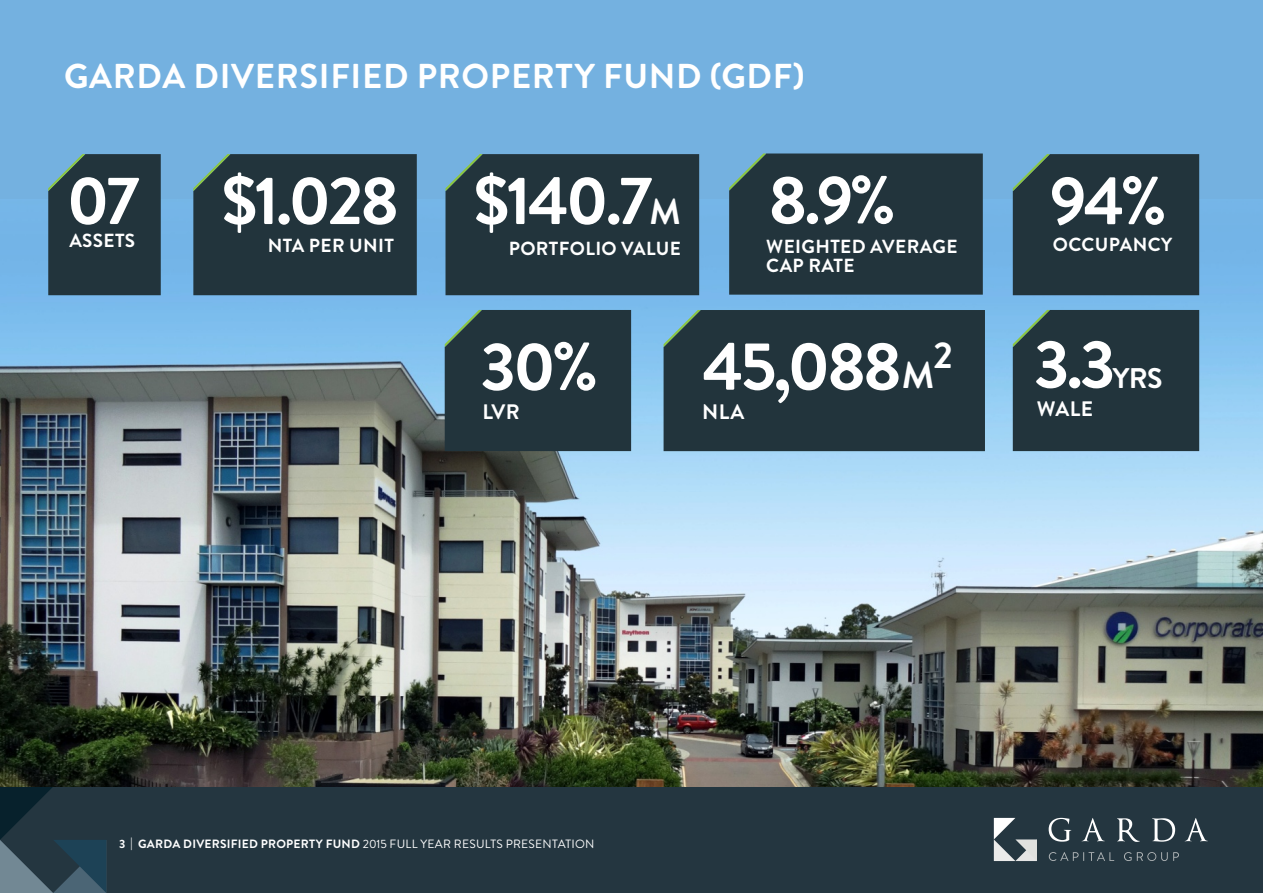
<style>
.page{position:relative;width:1263px;height:893px;background:#fff}
.page>*{position:absolute;margin:0;border:0;box-sizing:border-box;transform-origin:0 0}
.t1{font:700 67.95px "Brandon Grotesque";letter-spacing:-.04em;color:#fff}
.t2{font:700 37.35px "Brandon Grotesque";color:#fff}
.t3{font:700 34.5px "Brandon Grotesque";letter-spacing:.02em;color:#fff}
.t4{font:700 28.35px "Brandon Grotesque";color:#fff}
.t5{font:700 21px "Brandon Grotesque";letter-spacing:.02em;color:#fff}
.t6{font:700 18.9px/18.9px "Brandon Grotesque";letter-spacing:.02em;color:#fff}
.t7{font:12px "Brandon Grotesque";letter-spacing:.02em;color:#fff}
.s1{font-size:36px}
.s2{font-size:37.35px}
.s3{font-weight:700}
</style>
<div class="page">
<div style="left:0;top:787px;width:1262px;height:106px;background:#243640"></div>
<svg style="left:0;top:787px;width:106px;height:106px"></svg>
<svg style="left:994px;top:818px;width:43px;height:43px"></svg>
<svg style="left:1049px;top:818px;width:22px;height:24px"></svg>
<svg style="left:1082px;top:818px;width:23px;height:23px"></svg>
<svg style="left:1117px;top:818px;width:23px;height:24px"></svg>
<svg style="left:1152px;top:818px;width:23px;height:24px"></svg>
<svg style="left:1185px;top:818px;width:23px;height:23px"></svg>
<svg style="left:1049px;top:852px;width:65px;height:9px"></svg>
<svg style="left:1124px;top:852px;width:7px;height:9px"></svg>
<svg style="left:1137px;top:852px;width:42px;height:9px"></svg>
<div style="left:0;top:0;width:1263px;height:350px;background:#74b1e0"></div>
<img style="left:0;top:199px;width:1263px;height:588px">
<div style="left:48px;top:154px;width:113px;height:141px;background:#22343c"></div>
<div style="left:193px;top:154px;width:224px;height:141px;background:#22343c"></div>
<div style="left:445px;top:154px;width:254px;height:141px;background:#22343c"></div>
<div style="left:729px;top:153px;width:254px;height:142px;background:#22343c"></div>
<div style="left:1013px;top:154px;width:186px;height:141px;background:#22343c"></div>
<div style="left:1013px;top:310px;width:186px;height:141px;background:#22343c"></div>
<div style="left:445px;top:310px;width:186px;height:141px;background:#22343c"></div>
<div style="left:663px;top:310px;width:322px;height:141px;background:#22343c"></div>
<svg style="left:663px;top:310px;width:38px;height:37px"></svg>
<h3 class="t3" style="left:64px;top:52px;width:742px">GARDA DIVERSIFIED PROPERTY FUND (GDF)</h3>
<h1 class="t1" style="left:67px;top:153px;width:74px">07</h1>
<h3 class="t6" style="left:69px;top:231px;width:67px">ASSETS</h3>
<h1 class="t1" style="left:222px;top:153px;width:179px">$1.028</h1>
<h3 class="t6" style="left:268px;top:237px;width:128px">NTA PER UNIT</h3>
<h1 class="t1" style="left:474px;top:153px;width:209px">$140.7<span class="s1">M</span></h1>
<h3 class="t6" style="left:509px;top:239px;width:174px">PORTFOLIO VALUE</h3>
<h1 class="t1" style="left:769px;top:153px;width:128px">8.9%</h1>
<h3 class="t6" style="left:766px;top:237px;width:193px">WEIGHTED AVERAGE<br>CAP RATE</h3>
<h1 class="t1" style="left:480px;top:319px;width:119px">30%</h1>
<h3 class="t5" style="left:483px;top:397px;width:39px">LVR</h3>
<h1 class="t1" style="left:703px;top:319px;width:233px">45,088<span class="s2">M</span></h1>
<h2 class="t2" style="left:933px;top:329px;width:21px">2</h2>
<h3 class="t5" style="left:702px;top:397px;width:44px">NLA</h3>
<h1 class="t1" style="left:1050px;top:153px;width:118px">94%</h1>
<h3 class="t6" style="left:1053px;top:235px;width:121px">OCCUPANCY</h3>
<h1 class="t1" style="left:1034px;top:317px;width:83px">3.3</h1>
<h3 class="t4" style="left:1113px;top:358px;width:51px">YRS</h3>
<h3 class="t5" style="left:1037px;top:394px;width:58px">WALE</h3>
<p class="t7" style="left:119px;top:836px;width:477px"><span class="s3">3 | GARDA DIVERSIFIED PROPERTY FUND</span> 2015 FULL YEAR RESULTS PRESENTATION</p>
</div>
